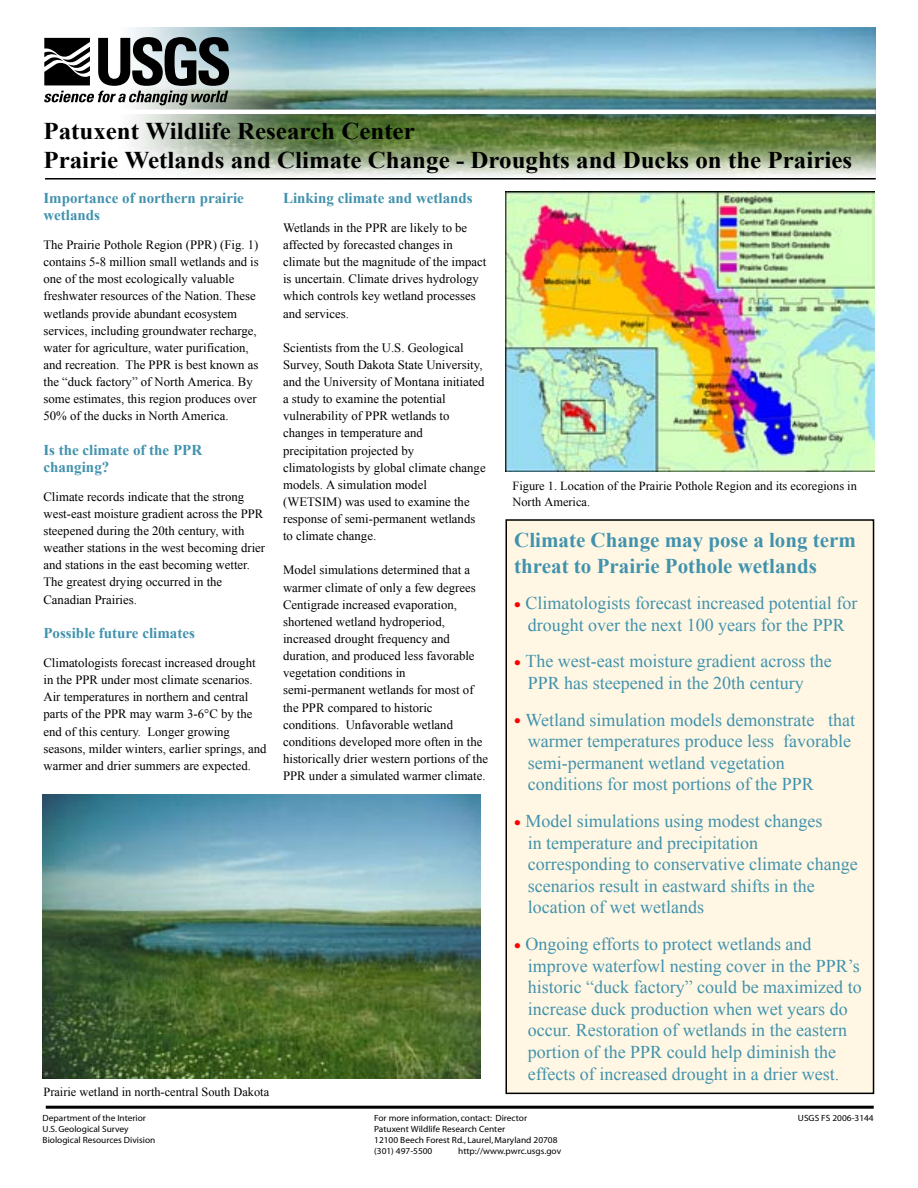
<style>
.page{position:relative;width:918px;height:1188px;background:#fff}
.page>*{position:absolute;margin:0;border:0;box-sizing:border-box;transform-origin:0 0}
.t1{font:700 24px/28.8px "Times New Roman";color:#000;scale:1.04 1}
.t2{font:700 21px/25.2px "Times New Roman";color:#4192ad}
.t3{font:18px/21.6px "Times New Roman";color:#4192ad}
.t4{font:700 15px/17.1px "Times New Roman";color:#4192ad}
.t5{font:12.75px/17.1px "Times New Roman";color:#000}
.t6{font:12.3px/16.4px "Times New Roman";color:#000}
.t7{font:9px/10.8px "Helvetica";color:#000;scale:1.04 1}
.s1{color:#f00}
</style>
<div class="page">
<div style="left:506px;top:520px;width:368px;height:573px;background:#fff7e3"></div>
<div style="left:505px;top:519px;width:369px;height:575px;border:2px solid #000"></div>
<img style="left:130px;top:27px;width:746px;height:151px">
<svg style="left:44px;top:37px;width:185px;height:68px"></svg>
<hr style="left:46px;top:1106px;width:828px;height:3px;background:#000">
<hr style="left:55px;top:110px;width:821px;height:4px;background:#fff">
<hr style="left:45px;top:178px;width:831px;height:2px;background:#000">
<img style="left:506px;top:191px;width:368px;height:281px">
<img style="left:43px;top:795px;width:437px;height:284px">
<h1 class="t1" style="left:43px;top:116px;width:779px">Patuxent Wildlife Research Center<br>Prairie Wetlands and Climate Change - Droughts and Ducks on the Prairies</h1>
<p class="t4" style="left:43px;top:189px;width:202px">Importance of northern prairie wetlands</p>
<p class="t5" style="left:43px;top:236px;width:217px">The Prairie Pothole Region (PPR) (Fig. 1) contains 5-8 million small wetlands and is one of the most ecologically valuable freshwater resources of the Nation. These wetlands provide abundant ecosystem services, including groundwater recharge, water for agriculture, water purification, and recreation. The PPR is best known as the “duck factory” of North America. By some estimates, this region produces over 50% of the ducks in North America.</p>
<p class="t4" style="left:43px;top:441px;width:160px">Is the climate of the PPR changing?</p>
<p class="t5" style="left:43px;top:488px;width:223px">Climate records indicate that the strong west-east moisture gradient across the PPR steepened during the 20th century, with weather stations in the west becoming drier and stations in the east becoming wetter.<br>The greatest drying occurred in the Canadian Prairies.</p>
<p class="t4" style="left:43px;top:624px;width:153px">Possible future climates</p>
<p class="t5" style="left:43px;top:654px;width:225px">Climatologists forecast increased drought in the PPR under most climate scenarios.<br>Air temperatures in northern and central parts of the PPR may warm 3-6°C by the end of this century. Longer growing seasons, milder winters, earlier springs, and warmer and drier summers are expected.</p>
<p class="t4" style="left:283px;top:189px;width:191px">Linking climate and wetlands</p>
<p class="t5" style="left:283px;top:219px;width:205px">Wetlands in the PPR are likely to be affected by forecasted changes in climate but the magnitude of the impact is uncertain. Climate drives hydrology which controls key wetland processes and services.</p>
<p class="t5" style="left:283px;top:339px;width:204px">Scientists from the U.S. Geological<br>Survey, South Dakota State University, and the University of Montana initiated a study to examine the potential vulnerability of PPR wetlands to changes in temperature and precipitation projected by climatologists by global climate change models. A simulation model (WETSIM) was used to examine the response of semi-permanent wetlands to climate change.</p>
<p class="t5" style="left:283px;top:561px;width:207px">Model simulations determined that a warmer climate of only a few degrees Centigrade increased evaporation, shortened wetland hydroperiod, increased drought frequency and duration, and produced less favorable vegetation conditions in semi-permanent wetlands for most of the PPR compared to historic conditions. Unfavorable wetland conditions developed more often in the historically drier western portions of the PPR under a simulated warmer climate.</p>
<p class="t6" style="left:43px;top:1083px;width:227px">Prairie wetland in north-central South Dakota</p>
<p class="t6" style="left:512px;top:477px;width:346px">Figure 1. Location of the Prairie Pothole Region and its ecoregions in<br>North America.</p>
<h2 class="t2" style="left:514px;top:527px;width:343px">Climate Change may pose a long term threat to Prairie Pothole wetlands</h2>
<h3 class="t3" style="left:514px;top:592px;width:345px;text-align:center"><span class="s1">●</span> Climatologists forecast increased potential for drought over the next 100 years for the PPR</h3>
<h3 class="t3" style="left:528px;top:650px;width:306px;text-indent:-14px"><span class="s1">●</span> The west-east moisture gradient across the<br>PPR has steepened in the 20th century</h3>
<h3 class="t3" style="left:528px;top:709px;width:329px;text-indent:-14px"><span class="s1">●</span> Wetland simulation models demonstrate that warmer temperatures produce less favorable semi-permanent wetland vegetation conditions for most portions of the PPR</h3>
<h3 class="t3" style="left:528px;top:810px;width:331px;text-indent:-14px"><span class="s1">●</span> Model simulations using modest changes<br>in temperature and precipitation corresponding to conservative climate change scenarios result in eastward shifts in the location of wet wetlands</h3>
<p class="t3" style="left:528px;top:933px;width:335px;text-indent:-14px"><span class="s1">●</span> Ongoing efforts to protect wetlands and improve waterfowl nesting cover in the PPR’s historic “duck factory” could be maximized to increase duck production when wet years do occur. Restoration of wetlands in the eastern portion of the PPR could help diminish the effects of increased drought in a drier west.</p>
<p class="t7" style="left:43px;top:1113px;width:110px">Department of the Interior<br>U.S. Geological Survey<br>Biological Resources Division</p>
<p class="t7" style="left:374px;top:1113px;width:178px">For more information, contact: Director Patuxent Wildlife Research Center<br>12100 Beech Forest Rd., Laurel, Maryland 20708 (301) 497-5500</p>
<p class="t7" style="left:458px;top:1146px;width:101px">http://www.pwrc.usgs.gov</p>
<p class="t7" style="left:798px;top:1113px;width:74px">USGS FS 2006-3144</p>
</div>
